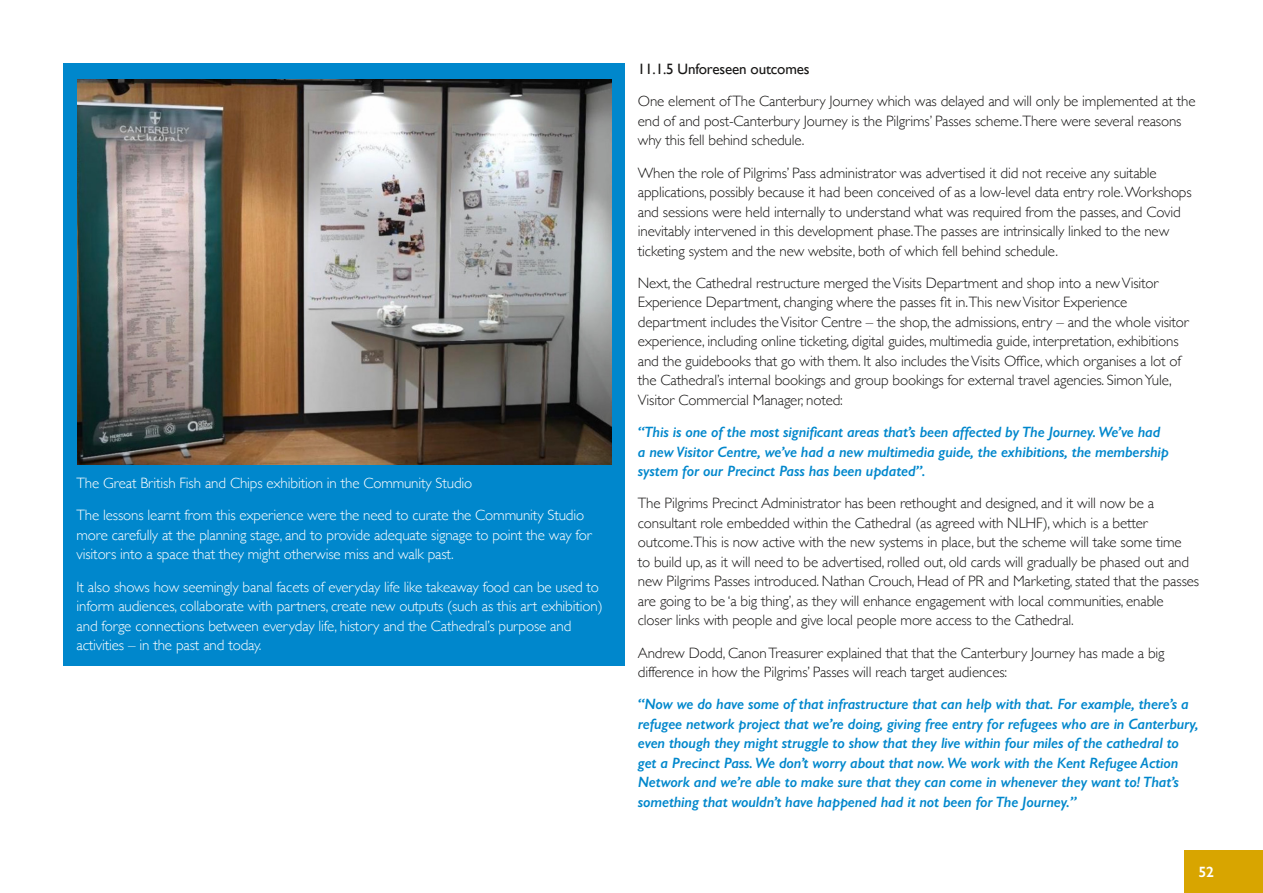
<style>
.page{position:relative;width:1263px;height:893px;background:#fff}
.page>*{position:absolute;margin:0;border:0;box-sizing:border-box;transform-origin:0 0}
.t1{font:300 15px/19.5px "Gill Sans";letter-spacing:-.01em;color:#181716}
.t2{font:italic 600 15px/19.5px "Gill Sans";letter-spacing:-.01em;color:#0087cc}
.t3{font:300 15px/19.5px "Gill Sans";letter-spacing:-.01em;color:#fff}
.t4{font:15px "Gill Sans";letter-spacing:-.01em;color:#181716}
.t5{font:600 15px "Gill Sans";color:#fff}
</style>
<div class="page">
<div style="left:1184px;top:850px;width:79px;height:43px;background:#d8a500"></div>
<div style="left:64px;top:64px;width:561px;height:602px;background:#0087cc"></div>
<img style="left:78px;top:80px;width:533px;height:384px">
<p class="t3" style="left:77px;top:466px;width:509px;line-height:32.2px">The Great British Fish and Chips exhibition in the Community Studio<br>The lessons learnt from this experience were the need to curate the Community Studio</p>
<p class="t3" style="left:77px;top:525px;width:517px">more carefully at the planning stage, and to provide adequate signage to point the way for visitors into a space that they might otherwise miss and walk past.</p>
<p class="t3" style="left:77px;top:576px;width:528px">It also shows how seemingly banal facets of everyday life like takeaway food can be used to inform audiences, collaborate with partners, create new outputs (such as this art exhibition) and forge connections between everyday life, history and the Cathedral’s purpose and activities – in the past and today.</p>
<p class="t4" style="left:638px;top:60px;width:173px">11.1.5 Unforeseen outcomes</p>
<p class="t1" style="left:638px;top:91px;width:559px">One element of The Canterbury Journey which was delayed and will only be implemented at the end of and post-Canterbury Journey is the Pilgrims’ Passes scheme.There were several reasons why this fell behind schedule.</p>
<p class="t1" style="left:638px;top:162px;width:555px">When the role of Pilgrims’ Pass administrator was advertised it did not receive any suitable applications, possibly because it had been conceived of as a low-level data entry role. Workshops and sessions were held internally to understand what was required from the passes, and Covid inevitably intervened in this development phase.The passes are intrinsically linked to the new ticketing system and the new website, both of which fell behind schedule.</p>
<p class="t1" style="left:638px;top:273px;width:552px">Next, the Cathedral restructure merged the Visits Department and shop into a new Visitor Experience Department, changing where the passes fit in.This new Visitor Experience department includes the Visitor Centre – the shop, the admissions, entry – and the whole visitor experience, including online ticketing, digital guides, multimedia guide, interpretation, exhibitions and the guidebooks that go with them. It also includes the Visits Office, which organises a lot of the Cathedral’s internal bookings and group bookings for external travel agencies. Simon Yule, Visitor Commercial Manager, noted:</p>
<p class="t2" style="left:638px;top:422px;width:533px">“This is one of the most significant areas that’s been affected by The Journey. We’ve had a new Visitor Centre, we’ve had a new multimedia guide, the exhibitions, the membership system for our Precinct Pass has been updated”.</p>
<p class="t1" style="left:638px;top:493px;width:563px">The Pilgrims Precinct Administrator has been rethought and designed, and it will now be a consultant role embedded within the Cathedral (as agreed with NLHF), which is a better outcome.This is now active with the new systems in place, but the scheme will take some time<br>to build up, as it will need to be advertised, rolled out, old cards will gradually be phased out and new Pilgrims Passes introduced. Nathan Crouch, Head of PR and Marketing, stated that the passes are going to be ‘a big thing’, as they will enhance engagement with local communities, enable closer links with people and give local people more access to the Cathedral.</p>
<p class="t1" style="left:638px;top:642px;width:528px">Andrew Dodd, Canon Treasurer explained that that the Canterbury Journey has made a big difference in how the Pilgrims’ Passes will reach target audiences:</p>
<p class="t2" style="left:638px;top:694px;width:562px">“Now we do have some of that infrastructure that can help with that. For example, there’s a refugee network project that we’re doing, giving free entry for refugees who are in Canterbury, even though they might struggle to show that they live within four miles of the cathedral to get a Precinct Pass. We don’t worry about that now. We work with the Kent Refugee Action Network and we’re able to make sure that they can come in whenever they want to! That’s something that wouldn’t have happened had it not been for The Journey.”</p>
<p class="t5" style="left:1198px;top:863px;width:17px">52</p>
</div>
